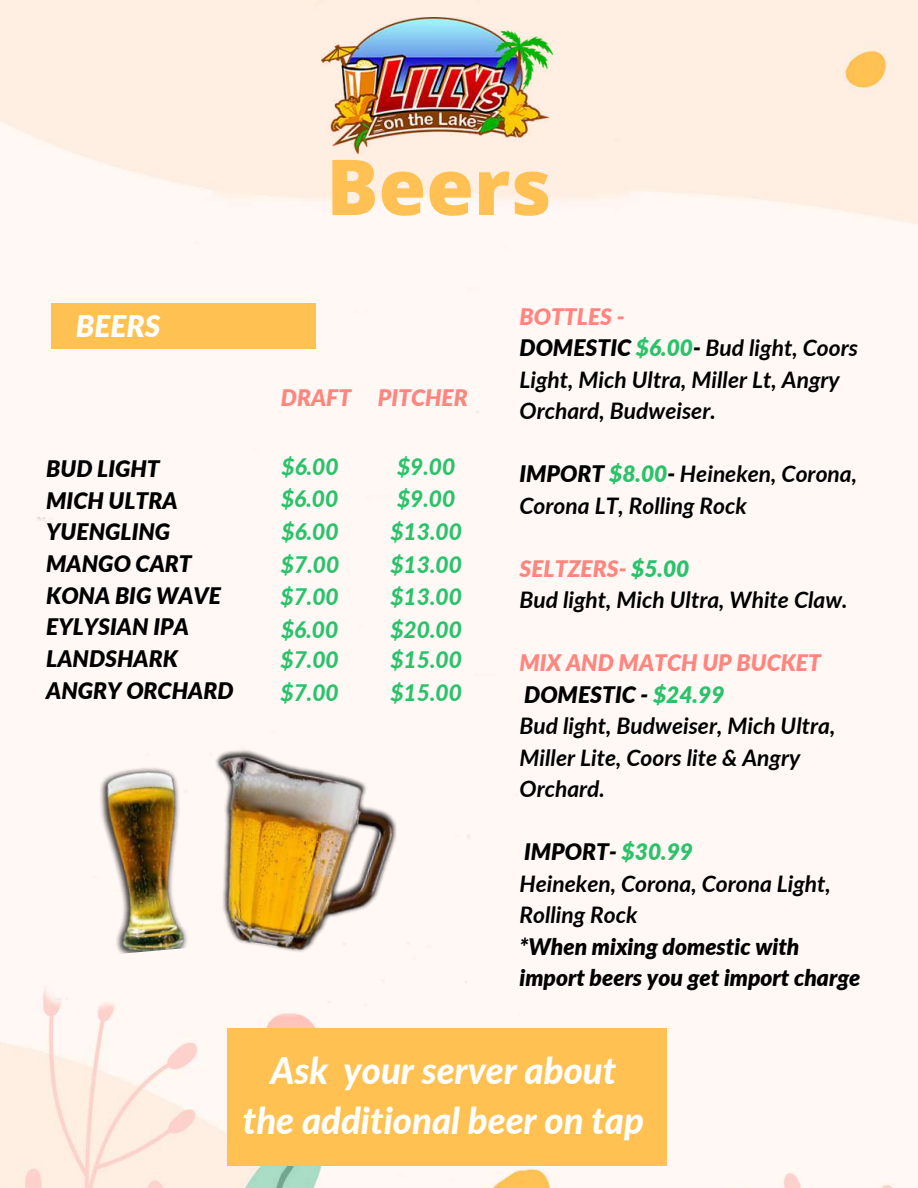
<style>
.page{position:relative;width:918px;height:1188px;background:#fff}
.page>*{position:absolute;margin:0;border:0;box-sizing:border-box;transform-origin:0 0}
.t1{font:800 77.25px "Open Sans";color:#ffc054}
.t2{font:italic 800 36.6px/50.1px "Lato";color:#fff;text-align:center}
.t3{font:italic 900 29.85px "Lato";color:#fff}
.t4{font:italic 700 22.8px/31.5px "Lato";color:#000}
.t5{font:italic 900 22.8px/31.7px "Lato";color:#000}
.t6{font:italic 800 22.8px/32.5px "Lato";color:#2ac26b}
.t7{font:italic 900 22.8px "Lato";color:#ff857e}
.s1{font-weight:900;color:#ff857e}
.s2{font-weight:900}
.s3{font-weight:900;color:#2ac26b}
</style>
<div class="page">
<img style="left:0;top:0;width:918px;height:1188px">
<img style="left:321px;top:17px;width:232px;height:136px">
<div style="left:52px;top:303px;width:264px;height:45px;background:#ffc151"></div>
<div style="left:227px;top:1028px;width:440px;height:137px;background:#ffc151"></div>
<img style="left:54px;top:755px;width:128px;height:203px">
<img style="left:182px;top:729px;width:255px;height:256px">
<h1 class="t1" style="left:326px;top:133px;width:226px">Beers</h1>
<h3 class="t3" style="left:76px;top:307px;width:86px">BEERS</h3>
<p class="t5" style="left:46px;top:452px;width:189px">BUD LIGHT<br>MICH ULTRA<br>YUENGLING<br>MANGO CART<br>KONA BIG WAVE<br>EYLYSIAN IPA<br>LANDSHARK<br>ANGRY ORCHARD</p>
<p class="t7" style="left:281px;top:383px;width:188px">DRAFT PITCHER</p>
<p class="t6" style="left:281px;top:450px;width:60px;text-align:justify">$6.00 $6.00 $6.00 $7.00 $7.00 $6.00</p>
<p class="t6" style="left:281px;top:643px;width:60px">$7.00 $7.00</p>
<p class="t6" style="left:390px;top:450px;width:73px">$9.00 $9.00 $13.00 $13.00 $13.00 $20.00</p>
<p class="t6" style="left:390px;top:643px;width:73px">$15.00 $15.00</p>
<p class="t4" style="left:520px;top:300px;width:340px"><span class="s1">BOTTLES -<br></span><span class="s2">DOMESTIC</span> <span class="s3">$6.00</span><span class="s2">-</span> Bud light, Coors<br>Light, Mich Ultra, Miller Lt, Angry<br>Orchard, Budweiser.</p>
<p class="t4" style="left:520px;top:458px;width:339px"><span class="s2">IMPORT</span> <span class="s3">$8.00</span><span class="s2">-</span> Heineken, Corona,<br>Corona LT, Rolling Rock</p>
<p class="t4" style="left:520px;top:552px;width:330px"><span class="s1">SELTZERS-</span> <span class="s3">$5.00<br></span>Bud light, Mich Ultra, White Claw.</p>
<p class="t4" style="left:520px;top:647px;width:317px"><span class="s1">MIX AND MATCH UP BUCKET<br></span><span class="s2">DOMESTIC -</span> <span class="s3">$24.99<br></span>Bud light, Budweiser, Mich Ultra,<br>Miller Lite, Coors lite &amp; Angry<br>Orchard.</p>
<p class="t4" style="left:520px;top:836px;width:313px"><span class="s2">IMPORT-</span> <span class="s3">$30.99<br></span>Heineken, Corona, Corona Light,<br>Rolling Rock</p>
<p class="t5" style="left:520px;top:930px;width:342px">*When mixing domestic with import beers you get import charge</p>
<h2 class="t2" style="left:243px;top:1045px;width:403px">Ask your server about the additional beer on tap</h2>
</div>
